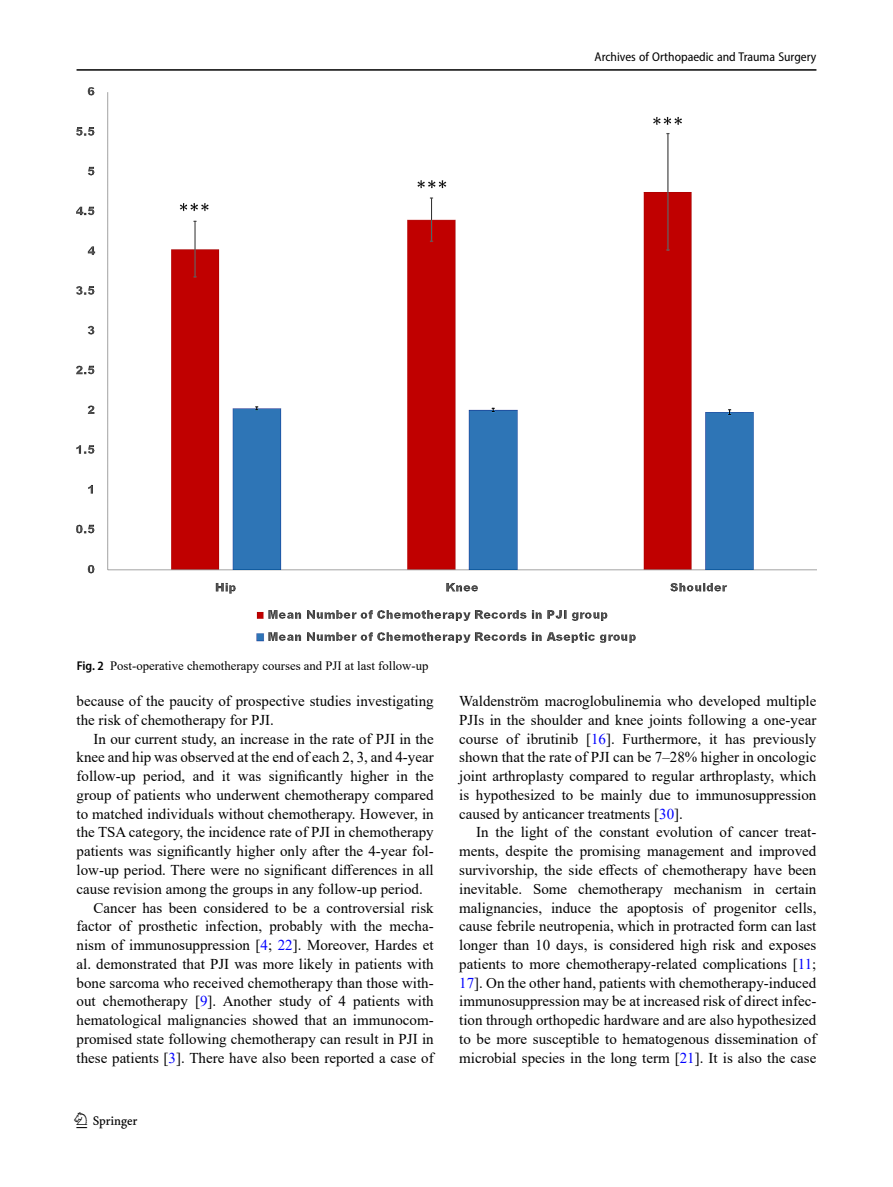
<style>
.page{position:relative;width:893px;height:1187px;background:#fff}
.page>*{position:absolute;margin:0;border:0;box-sizing:border-box;transform-origin:0 0}
.t1{font:22.5px "Springnew";color:#000}
.Body_Text_Indent{font:15px/18.8px "Times New Roman";color:#000;text-align:justify}
.Body_Text{font:15px/18.8px "Times New Roman";color:#000}
.Figure_Caption{font:12.75px "Times New Roman";color:#000}
.t2{font:semi-condensed 12.75px "Myriad Pro";color:#000}
.s1{font-family:"Myriad Pro";font-weight:600;font-stretch:semi-condensed}
.s2{color:#00f}
</style>
<div class="page">
<hr style="left:77px;top:69px;width:739px;height:2px;background:#000">
<img style="left:77px;top:87px;width:740px;height:555px">
<p class="t2" style="left:595px;top:49px;width:223px">Archives of Orthopaedic and Trauma Surgery</p>
<p class="Figure_Caption" style="left:77px;top:656px;width:353px"><span class="s1">Fig. 2</span> Post-operative chemotherapy courses and PJI at last follow-up</p>
<p class="Body_Text" style="left:77px;top:691px;width:359px">because of the paucity of prospective studies investigating the risk of chemotherapy for PJI.</p>
<p class="Body_Text_Indent" style="left:77px;top:728px;width:359px;text-indent:17px">In our current study, an increase in the rate of PJI in the knee and hip was observed at the end of each 2, 3, and 4-year follow-up period, and it was significantly higher in the group of patients who underwent chemotherapy compared to matched individuals without chemotherapy. However, in the TSA category, the incidence rate of PJI in chemotherapy patients was significantly higher only after the 4-year fol&shy;low-up period. There were no significant differences in all cause revision among the groups in any follow-up period.</p>
<p class="Body_Text_Indent" style="left:77px;top:897px;width:359px;text-indent:17px">Cancer has been considered to be a controversial risk factor of prosthetic infection, probably with the mecha&shy;nism of immunosuppression [<span class="s2">4</span>; <span class="s2">22</span>]. Moreover, Hardes et al. demonstrated that PJI was more likely in patients with bone sarcoma who received chemotherapy than those with&shy;out chemotherapy [<span class="s2">9</span>]. Another study of 4 patients with hematological malignancies showed that an immunocom&shy;promised state following chemotherapy can result in PJI in these patients [<span class="s2">3</span>]. There have also been reported a case of</p>
<h1 class="t1" style="left:77px;top:1107px;width:63px">1 3</h1>
<p class="Body_Text_Indent" style="left:459px;top:691px;width:359px">Waldenström macroglobulinemia who developed multiple PJIs in the shoulder and knee joints following a one-year course of ibrutinib [<span class="s2">16</span>]. Furthermore, it has previously shown that the rate of PJI can be 7–28% higher in oncologic joint arthroplasty compared to regular arthroplasty, which is hypothesized to be mainly due to immunosuppression caused by anticancer treatments [<span class="s2">30</span>].</p>
<p class="Body_Text_Indent" style="left:459px;top:822px;width:359px;text-indent:17px">In the light of the constant evolution of cancer treat&shy;ments, despite the promising management and improved survivorship, the side effects of chemotherapy have been inevitable. Some chemotherapy mechanism in certain malignancies, induce the apoptosis of progenitor cells, cause febrile neutropenia, which in protracted form can last longer than 10 days, is considered high risk and exposes patients to more chemotherapy-related complications [<span class="s2">11</span>; <span class="s2">17</span>]. On the other hand, patients with chemotherapy-induced immunosuppression may be at increased risk of direct infec&shy;tion through orthopedic hardware and are also hypothesized to be more susceptible to hematogenous dissemination of microbial species in the long term [<span class="s2">21</span>]. It is also the case</p>
</div>
